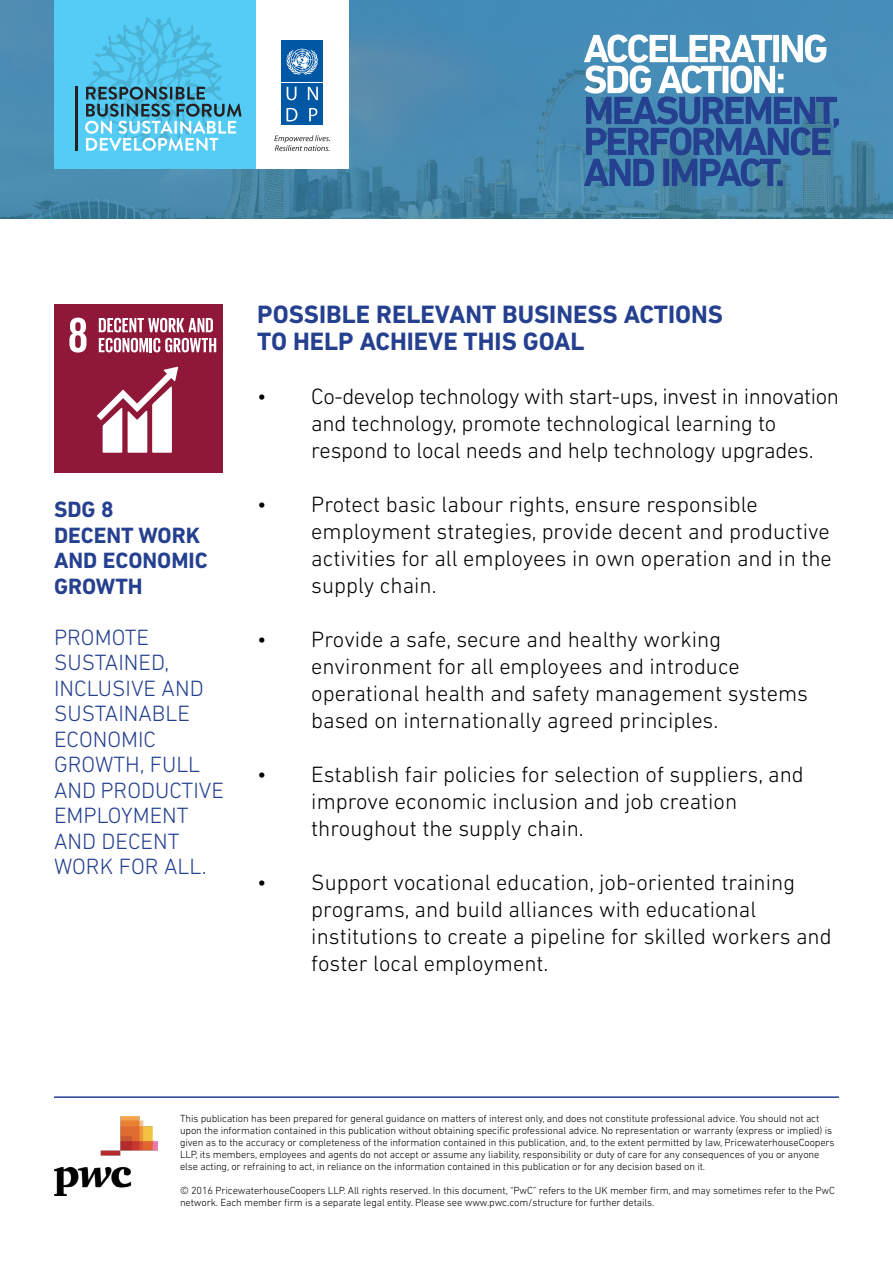
<style>
.page{position:relative;width:893px;height:1263px;background:#fff}
.page>*{position:absolute;margin:0;border:0;box-sizing:border-box;transform-origin:0 0}
.t1{font:700 25.5px "DIN Next LT Pro";color:#25408f}
.t2{font:300 22.5px/27px "DIN Next LT Pro";color:#000}
.t3{font:300 22.5px/25.5px "DIN Next LT Pro";color:#25408f}
.t4{font:700 22.5px/25.5px "DIN Next LT Pro";color:#25408f}
.t5{font:300 10.5px/12px "DIN Next LT Pro";letter-spacing:-.01em;color:#000}
</style>
<div class="page">
<svg style="left:0;top:0;width:892px;height:219px;background:#4789ae"></svg>
<div style="left:54px;top:1px;width:202px;height:168px;background:#54ccf5"></div>
<div style="left:256px;top:1px;width:93px;height:168px;background:#fff"></div>
<div style="left:281px;top:83px;width:21px;height:20px;background:#0057a4"></div>
<svg style="left:287px;top:87px;width:9px;height:13px"></svg>
<div style="left:303px;top:83px;width:20px;height:20px;background:#0057a4"></div>
<svg style="left:308px;top:87px;width:10px;height:13px"></svg>
<div style="left:303px;top:105px;width:20px;height:20px;background:#0057a4"></div>
<svg style="left:309px;top:108px;width:8px;height:13px"></svg>
<div style="left:281px;top:105px;width:21px;height:20px;background:#0057a4"></div>
<svg style="left:286px;top:108px;width:11px;height:13px"></svg>
<div style="left:281px;top:41px;width:42px;height:41px;background:#0057a4"></div>
<svg style="left:287px;top:49px;width:31px;height:26px"></svg>
<svg style="left:274px;top:135px;width:56px;height:16px"></svg>
<svg style="left:85px;top:17px;width:157px;height:134px"></svg>
<hr style="left:75px;top:87px;width:3px;height:64px;background:#241f21">
<svg style="left:584px;top:34px;width:255px;height:152px;background:#5c8ab5"></svg>
<hr style="left:54px;top:1096px;width:785px;height:2px;background:#25408f">
<img style="left:54px;top:1116px;width:103px;height:79px">
<div style="left:54px;top:304px;width:168px;height:169px;background:#8f1738"></div>
<svg style="left:97px;top:367px;width:81px;height:86px"></svg>
<svg style="left:69px;top:318px;width:17px;height:35px"></svg>
<svg style="left:99px;top:318px;width:114px;height:14px"></svg>
<svg style="left:99px;top:338px;width:117px;height:14px"></svg>
<h2 class="t4" style="left:54px;top:497px;width:155px">SDG 8<br>DECENT WORK<br>AND ECONOMIC<br>GROWTH</h2>
<h2 class="t3" style="left:54px;top:624px;width:28px">Promote sustained</h2>
<h2 class="t3" style="left:165px;top:650px;width:6px">,</h2>
<h2 class="t3" style="left:54px;top:675px;width:12px">inclusive</h2>
<h2 class="t3" style="left:162px;top:675px;width:15px">and</h2>
<h2 class="t3" style="left:54px;top:701px;width:15px;text-align:justify">sustainable economic growth</h2>
<h2 class="t3" style="left:140px;top:752px;width:23px">, full</h2>
<h2 class="t3" style="left:54px;top:777px;width:15px">and</h2>
<h2 class="t3" style="left:100px;top:777px;width:14px">productive</h2>
<h2 class="t3" style="left:54px;top:802px;width:15px">employment and</h2>
<h2 class="t3" style="left:102px;top:828px;width:14px">decent</h2>
<h2 class="t3" style="left:54px;top:853px;width:16px">work</h2>
<h2 class="t3" style="left:119px;top:853px;width:14px">for</h2>
<h2 class="t3" style="left:164px;top:853px;width:44px">all .</h2>
<h1 class="t1" style="left:257px;top:300px;width:331px">POSSIBLE RELEVANT BUSINESS</h1>
<h1 class="t1" style="left:624px;top:300px;width:98px">ACTIONS</h1>
<h1 class="t1" style="left:257px;top:327px;width:329px">TO HELP ACHIEVE THIS GOAL</h1>
<h2 class="t2" style="left:311px;top:383px;width:529px;text-indent:-54px">• Co-develop technology with start-ups, invest in innovation and technology, promote technological learning to respond to local needs and help technology upgrades.</h2>
<h2 class="t2" style="left:311px;top:491px;width:522px;text-indent:-54px">• Protect basic labour rights, ensure responsible employment strategies, provide decent and productive activities for all employees in own operation and in the supply chain.</h2>
<h2 class="t2" style="left:311px;top:626px;width:498px;text-indent:-54px">• Provide a safe, secure and healthy working environment for all employees and introduce operational health and safety management systems based on internationally agreed principles.</h2>
<h2 class="t2" style="left:311px;top:761px;width:494px;text-indent:-54px">• Establish fair policies for selection of suppliers, and improve economic inclusion and job creation throughout the supply chain.</h2>
<h2 class="t2" style="left:311px;top:869px;width:522px;text-indent:-54px">• Support vocational education, job-oriented training programs, and build alliances with educational institutions to create a pipeline for skilled workers and foster local employment.</h2>
<p class="t5" style="left:180px;top:1113px;width:656px">This publication has been prepared for general guidance on matters of interest only, and does not constitute professional advice. You should not act upon the information contained in this publication without obtaining specific professional advice. No representation or warranty (express or implied) is given as to the accuracy or completeness of the information contained in this publication, and, to the extent permitted by law, PricewaterhouseCoopers LLP, its members, employees and agents do not accept or assume any liability, responsibility or duty of care for any consequences of you or anyone else acting, or refraining to act, in reliance on the information contained in this publication or for any decision based on it.</p>
<p class="t5" style="left:180px;top:1185px;width:656px">© 2016 PricewaterhouseCoopers LLP. All rights reserved. In this document, “PwC” refers to the UK member firm, and may sometimes refer to the PwC network. Each member firm is a separate legal entity. Please see www.pwc.com/structure for further details.</p>
</div>
